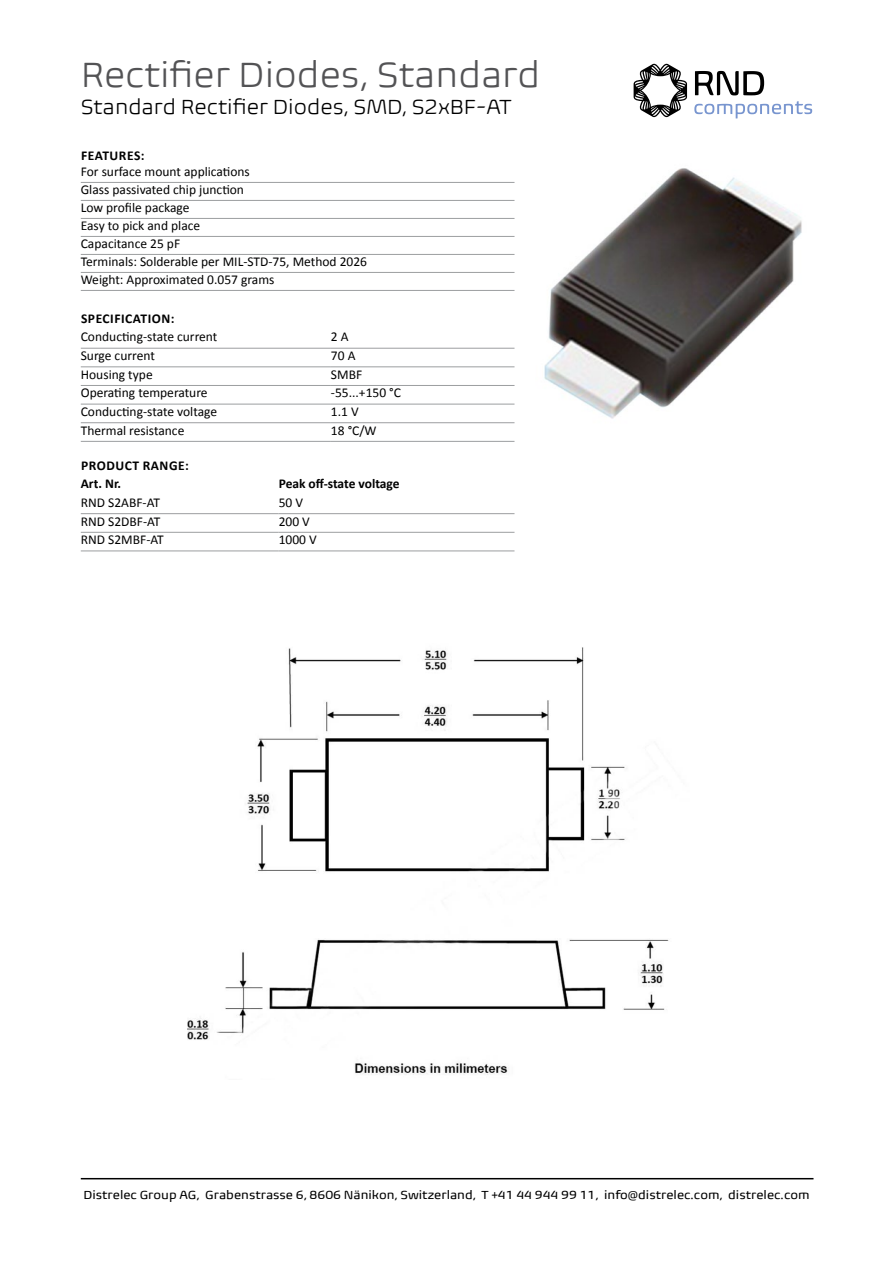
<style>
.page{position:relative;width:893px;height:1263px;background:#fff}
.page>*{position:absolute;margin:0;border:0;box-sizing:border-box;transform-origin:0 0}
.t1{font:300 36px "Biome Pro";color:#535355}
.t2{font:300 21px "Biome Pro";color:#000}
.t3{font:13.5px/18px "Calibri";color:#000}
.t4{font:700 13.5px/18.3px "Calibri";letter-spacing:.035em;color:#000}
.t5{font:700 13.5px "Calibri";letter-spacing:-.01em;color:#000}
.t6{font:12px "Biome Pro";color:#000}
</style>
<div class="page">
<hr style="left:81px;top:1178px;width:732px;height:1px;background:#000">
<hr style="left:81px;top:348px;width:250px;height:1px;background:#9c9ea0">
<hr style="left:331px;top:348px;width:183px;height:1px;background:#9c9ea0">
<hr style="left:81px;top:366px;width:250px;height:1px;background:#9c9ea0">
<hr style="left:331px;top:366px;width:183px;height:1px;background:#9c9ea0">
<hr style="left:81px;top:385px;width:250px;height:1px;background:#9c9ea0">
<hr style="left:331px;top:385px;width:183px;height:1px;background:#9c9ea0">
<hr style="left:81px;top:404px;width:250px;height:1px;background:#9c9ea0">
<hr style="left:331px;top:404px;width:183px;height:1px;background:#9c9ea0">
<hr style="left:81px;top:422px;width:250px;height:1px;background:#9c9ea0">
<hr style="left:331px;top:422px;width:183px;height:1px;background:#9c9ea0">
<hr style="left:81px;top:441px;width:250px;height:1px;background:#9c9ea0">
<hr style="left:331px;top:441px;width:183px;height:1px;background:#9c9ea0">
<hr style="left:81px;top:513px;width:198px;height:1px;background:#9c9ea0">
<hr style="left:279px;top:513px;width:235px;height:1px;background:#9c9ea0">
<hr style="left:81px;top:532px;width:198px;height:1px;background:#9c9ea0">
<hr style="left:279px;top:532px;width:235px;height:1px;background:#9c9ea0">
<hr style="left:81px;top:550px;width:198px;height:1px;background:#9c9ea0">
<hr style="left:279px;top:550px;width:235px;height:1px;background:#9c9ea0">
<svg style="left:694px;top:101px;width:118px;height:17px"></svg>
<svg style="left:695px;top:71px;width:69px;height:24px"></svg>
<svg style="left:634px;top:64px;width:53px;height:53px"></svg>
<img style="left:544px;top:168px;width:258px;height:251px">
<hr style="left:81px;top:182px;width:433px;height:1px;background:#9c9ea0">
<hr style="left:81px;top:200px;width:433px;height:1px;background:#9c9ea0">
<hr style="left:81px;top:218px;width:433px;height:1px;background:#9c9ea0">
<hr style="left:81px;top:236px;width:433px;height:1px;background:#9c9ea0">
<hr style="left:81px;top:254px;width:433px;height:1px;background:#9c9ea0">
<hr style="left:81px;top:272px;width:433px;height:1px;background:#9c9ea0">
<hr style="left:81px;top:290px;width:433px;height:1px;background:#9c9ea0">
<img style="left:188px;top:647px;width:481px;height:428px">
<h1 class="t1" style="left:81px;top:51px;width:461px">Rectifier Diodes, Standard</h1>
<h2 class="t2" style="left:81px;top:94px;width:432px">Standard Rectifier Diodes, SMD, S2xBF-AT</h2>
<p class="t4" style="left:81px;top:146px;width:65px">FEATURES:</p>
<p class="t3" style="left:81px;top:162px;width:288px">For surface mount applications<br>Glass passivated chip junction<br>Low profile package<br>Easy to pick and place<br>Capacitance 25 pF<br>Terminals: Solderable per MIL-STD-75, Method 2026<br>Weight: Approximated 0.057 grams</p>
<p class="t4" style="left:81px;top:310px;width:95px">SPECIFICATION:</p>
<p class="t3" style="left:81px;top:328px;width:138px">Conducting-state current</p>
<p class="t3" style="left:331px;top:328px;width:19px">2 A</p>
<p class="t3" style="left:81px;top:347px;width:76px">Surge current</p>
<p class="t3" style="left:331px;top:347px;width:26px">70 A</p>
<p class="t3" style="left:81px;top:365px;width:73px">Housing type</p>
<p class="t3" style="left:331px;top:365px;width:33px">SMBF</p>
<p class="t3" style="left:81px;top:384px;width:128px">Operating temperature</p>
<p class="t3" style="left:331px;top:384px;width:72px">-55...+150 °C</p>
<p class="t3" style="left:81px;top:402px;width:138px">Conducting-state voltage</p>
<p class="t3" style="left:331px;top:402px;width:29px">1.1 V</p>
<p class="t3" style="left:81px;top:421px;width:105px">Thermal resistance</p>
<p class="t3" style="left:331px;top:421px;width:47px">18 °C/W</p>
<p class="t4" style="left:81px;top:456px;width:109px">PRODUCT RANGE:<br>Art. Nr.</p>
<p class="t5" style="left:279px;top:475px;width:122px">Peak off-state voltage</p>
<p class="t3" style="left:81px;top:493px;width:81px">RND S2ABF-AT</p>
<p class="t3" style="left:279px;top:493px;width:26px">50 V</p>
<p class="t3" style="left:81px;top:512px;width:81px">RND S2DBF-AT</p>
<p class="t3" style="left:279px;top:512px;width:33px">200 V</p>
<p class="t3" style="left:81px;top:531px;width:84px">RND S2MBF-AT</p>
<p class="t3" style="left:279px;top:531px;width:40px">1000 V</p>
<p class="t6" style="left:83px;top:1187px;width:728px">Distrelec Group AG, Grabenstrasse 6, 8606 Nänikon, Switzerland, T +41 44 944 99 11, info@distrelec.com, distrelec.com</p>
</div>
